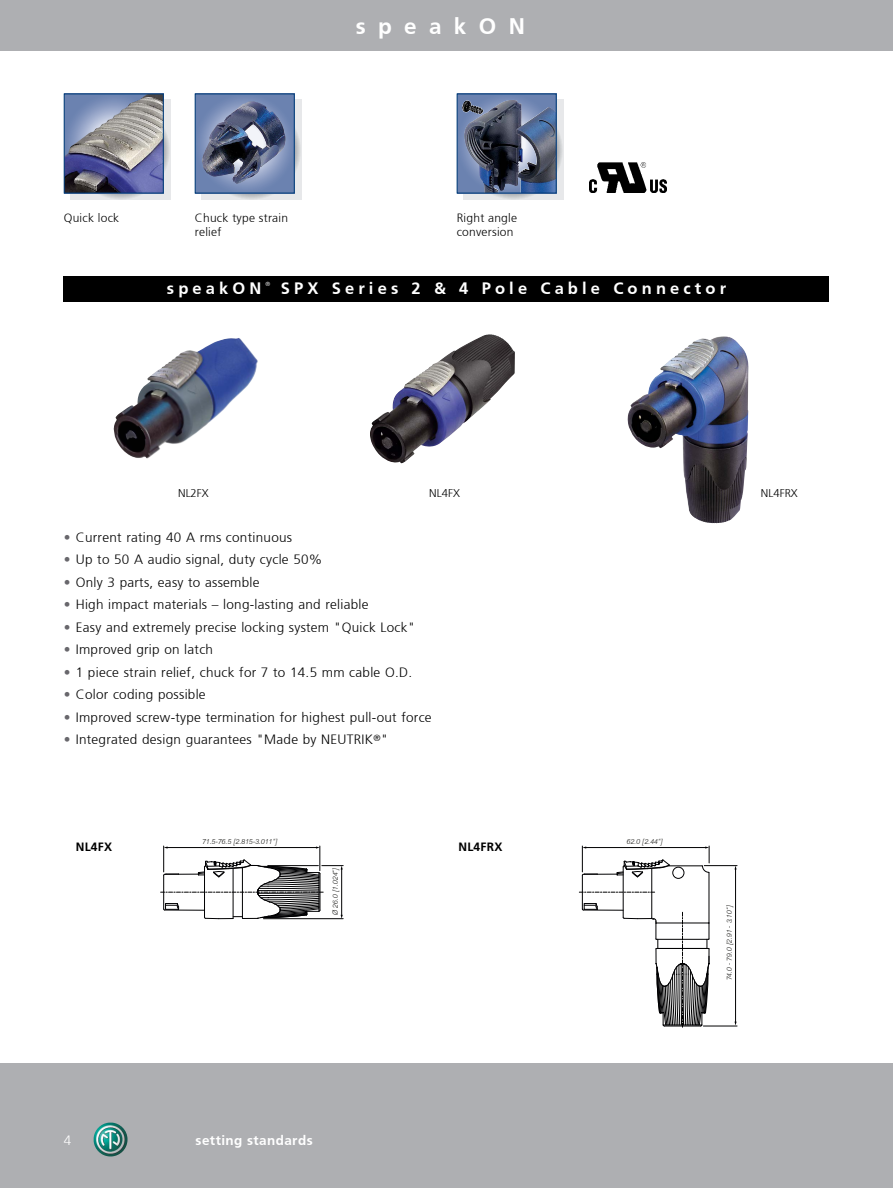
<style>
.page{position:relative;width:893px;height:1188px;background:#fff}
.page>*{position:absolute;margin:0;border:0;box-sizing:border-box;transform-origin:0 0}
.t1{font:700 22.5px "Frutiger";letter-spacing:.55em;color:#fff}
.t2{font:700 16.5px "Frutiger";letter-spacing:.25em;color:#fff}
.t3{font:300 13.5px "Frutiger";letter-spacing:.02em;color:#000}
.t4{font:700 13.5px "Frutiger";letter-spacing:.03em;color:#fff}
.t5{font:300 13.5px "Frutiger";color:#fff}
.t6{font:300 12px/14.4px "Frutiger";letter-spacing:.02em;color:#000}
.t7{font:700 12px "Frutiger";letter-spacing:.02em;color:#000}
.t8{font:300 11.25px "Frutiger";color:#000}
.t9{font:italic 300 7.2px "Swiss 721 BT";color:#171714}
.t10{font:300 6px "Frutiger";color:#fff}
.s1{color:#68676c}
</style>
<div class="page">
<div style="left:0;top:0;width:893px;height:51px;background:#aeafb2"></div>
<div style="left:0;top:1063px;width:893px;height:125px;background:#aeafb2"></div>
<img style="left:94px;top:1123px;width:33px;height:33px">
<div style="left:64px;top:276px;width:765px;height:26px;background:#000"></div>
<img style="left:370px;top:334px;width:145px;height:130px">
<img style="left:113px;top:338px;width:145px;height:121px">
<img style="left:627px;top:338px;width:112px;height:185px">
<svg style="left:463px;top:100px;width:100px;height:100px"></svg>
<svg style="left:459px;top:96px;width:96px;height:95px;background:#566583"></svg>
<img style="left:464px;top:100px;width:48px;height:51px">
<div style="left:457px;top:94px;width:100px;height:99px;border:1px solid #003c78"></div>
<svg style="left:201px;top:100px;width:100px;height:100px"></svg>
<svg style="left:197px;top:96px;width:96px;height:95px;background:#6f85b2"></svg>
<img style="left:202px;top:101px;width:84px;height:83px">
<div style="left:195px;top:94px;width:100px;height:99px;border:1px solid #003c78"></div>
<img style="left:589px;top:163px;width:78px;height:30px">
<svg style="left:70px;top:100px;width:100px;height:100px"></svg>
<img style="left:66px;top:96px;width:96px;height:95px">
<div style="left:64px;top:94px;width:100px;height:99px;border:1px solid #003c78"></div>
<svg style="left:160px;top:845px;width:184px;height:75px"></svg>
<svg style="left:578px;top:845px;width:160px;height:183px"></svg>
<h1 class="t1" style="left:356px;top:13px;width:171px">speakON</h1>
<p class="t6" style="left:64px;top:210px;width:57px">Quick lock</p>
<p class="t6" style="left:195px;top:210px;width:95px">Chuck type strain relief</p>
<p class="t6" style="left:457px;top:210px;width:62px">Right angle conversion</p>
<p class="t2" style="left:167px;top:278px;width:96px">speakON</p>
<p class="t10" style="left:265px;top:280px;width:6px">®</p>
<p class="t2" style="left:281px;top:278px;width:447px">SPX Series 2 &amp; 4 Pole Cable Connector</p>
<p class="t8" style="left:178px;top:487px;width:32px">NL2FX</p>
<p class="t8" style="left:429px;top:487px;width:32px">NL4FX</p>
<p class="t8" style="left:761px;top:487px;width:38px">NL4FRX</p>
<p class="t3" style="left:64px;top:529px;width:230px"><span class="s1">•</span> Current rating 40 A rms continuous</p>
<p class="t3" style="left:64px;top:552px;width:260px"><span class="s1">•</span> Up to 50 A audio signal, duty cycle 50%</p>
<p class="t3" style="left:64px;top:574px;width:197px"><span class="s1">•</span> Only 3 parts, easy to assemble</p>
<p class="t3" style="left:64px;top:597px;width:306px"><span class="s1">•</span> High impact materials – long-lasting and reliable</p>
<p class="t3" style="left:64px;top:619px;width:353px"><span class="s1">•</span> Easy and extremely precise locking system "Quick Lock"</p>
<p class="t3" style="left:64px;top:642px;width:151px"><span class="s1">•</span> Improved grip on latch</p>
<p class="t3" style="left:64px;top:664px;width:350px"><span class="s1">•</span> 1 piece strain relief, chuck for 7 to 14.5 mm cable O.D.</p>
<p class="t3" style="left:64px;top:687px;width:143px"><span class="s1">•</span> Color coding possible</p>
<p class="t3" style="left:64px;top:709px;width:369px"><span class="s1">•</span> Improved screw-type termination for highest pull-out force</p>
<p class="t3" style="left:64px;top:732px;width:326px"><span class="s1">•</span> Integrated design guarantees "Made by NEUTRIK<sup>®</sup>"</p>
<p class="t9" style="left:202px;top:837px;width:77px">71.5-76.5 [2.815-3.011“]</p>
<p class="t7" style="left:76px;top:840px;width:38px">NL4FX</p>
<p class="t7" style="left:458px;top:840px;width:45px">NL4FRX</p>
<p class="t9" style="left:331px;top:915px;width:49px;rotate:-90deg">Ø 26.0 [1.024“]</p>
<p class="t5" style="left:64px;top:1132px;width:9px">4</p>
<p class="t4" style="left:196px;top:1132px;width:119px">setting standards</p>
<p class="t9" style="left:627px;top:837px;width:38px">62.0 [2.44“]</p>
<p class="t9" style="left:725px;top:980px;width:78px;rotate:-90deg">74.0 - 79.0 [2.91 - 3.10“]</p>
</div>
